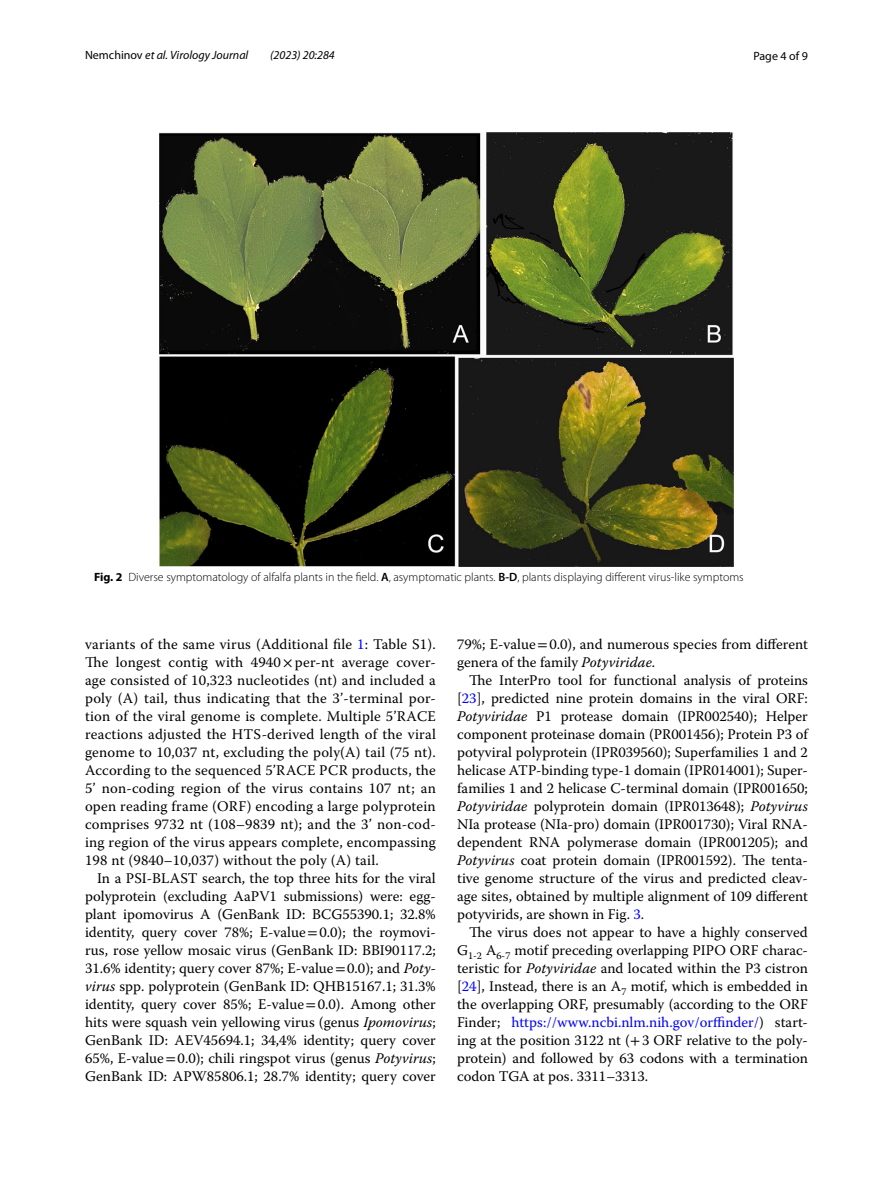
<style>
.page{position:relative;width:893px;height:1187px;background:#fff}
.page>*{position:absolute;margin:0;border:0;box-sizing:border-box;transform-origin:0 0}
.t1{font:14.7px/18px "Warnock Pro";color:#000;text-align:justify}
.t2{font:300 12px "Myriad Pro";color:#000}
.t3{font:italic 12px "Myriad Pro";color:#000}
.t4{font:12px "Myriad Pro";color:#000}
.s1{font-style:normal}
.s2{font-weight:700}
.s3{font-weight:600}
.s4{color:#00f}
.s5{font-family:"STIX"}
.s6{font-style:italic}
</style>
<div class="page">
<img style="left:160px;top:133px;width:573px;height:433px">
<p class="t3" style="left:85px;top:48px;width:165px"><span class="s1">Nemchinov</span> et al. Virology Journal</p>
<p class="t3" style="left:270px;top:48px;width:66px">(2023) 20:284</p>
<p class="t4" style="left:753px;top:48px;width:56px">Page 4 of 9</p>
<p class="t2" style="left:94px;top:571px;width:651px"><span class="s2">Fig. 2</span> Diverse symptomatology of alfalfa plants in the field. <span class="s3">A</span>, asymptomatic plants. <span class="s3">B-D</span>, plants displaying different virus-like symptoms</p>
<p class="t1" style="left:85px;top:635px;width:352px">variants of the same virus (Additional file <span class="s4">1</span>: Table S1).<br>The longest contig with 4940<span class="s5">×</span>per-nt average cover&shy;age consisted of 10,323 nucleotides (nt) and included a poly (A) tail, thus indicating that the 3’-terminal por&shy;tion of the viral genome is complete. Multiple 5’RACE reactions adjusted the HTS-derived length of the viral genome to 10,037 nt, excluding the poly(A) tail (75 nt).<br>According to the sequenced 5’RACE PCR products, the 5’ non-coding region of the virus contains 107 nt; an open reading frame (ORF) encoding a large polyprotein comprises 9732 nt (108–9839 nt); and the 3’ non-cod&shy;ing region of the virus appears complete, encompassing 198 nt (9840–10,037) without the poly (A) tail.</p>
<p class="t1" style="left:85px;top:869px;width:352px;text-indent:12px">In a PSI-BLAST search, the top three hits for the viral polyprotein (excluding AaPV1 submissions) were: egg&shy;plant ipomovirus A (GenBank ID: BCG55390.1; 32.8% identity, query cover 78%; E-value<span class="s5">=</span>0.0); the roymovi&shy;rus, rose yellow mosaic virus (GenBank ID: BBI90117.2; 31.6% identity; query cover 87%; E-value<span class="s5">=</span>0.0); and <span class="s6">Poty&shy;virus</span> spp. polyprotein (GenBank ID: QHB15167.1; 31.3% identity, query cover 85%; E-value<span class="s5">=</span>0.0). Among other hits were squash vein yellowing virus (genus <span class="s6">Ipomovirus</span>; GenBank ID: AEV45694.1; 34,4% identity; query cover 65%, E-value<span class="s5">=</span>0.0); chili ringspot virus (genus <span class="s6">Potyvirus</span>; GenBank ID: APW85806.1; 28.7% identity; query cover</p>
<p class="t1" style="left:457px;top:635px;width:352px">79%; E-value<span class="s5">=</span>0.0), and numerous species from different genera of the family <span class="s6">Potyviridae</span>.</p>
<p class="t1" style="left:457px;top:671px;width:352px;text-indent:12px">The InterPro tool for functional analysis of proteins [<span class="s4">23</span>], predicted nine protein domains in the viral ORF:<br><span class="s6">Potyviridae</span> P1 protease domain (IPR002540); Helper component proteinase domain (PR001456); Protein P3 of potyviral polyprotein (IPR039560); Superfamilies 1 and 2 helicase ATP-binding type-1 domain (IPR014001); Super&shy;families 1 and 2 helicase C-terminal domain (IPR001650; <span class="s6">Potyviridae</span> polyprotein domain (IPR013648); <span class="s6">Potyvirus </span>NIa protease (NIa-pro) domain (IPR001730); Viral RNA&shy;dependent RNA polymerase domain (IPR001205); and <span class="s6">Potyvirus</span> coat protein domain (IPR001592). The tenta&shy;tive genome structure of the virus and predicted cleav&shy;age sites, obtained by multiple alignment of 109 different potyvirids, are shown in Fig. <span class="s4">3</span>.</p>
<p class="t1" style="left:457px;top:923px;width:352px;text-indent:12px">The virus does not appear to have a highly conserved G<sub>1-2</sub> A<sub>6-7</sub> motif preceding overlapping PIPO ORF charac&shy;teristic for <span class="s6">Potyviridae</span> and located within the P3 cistron [<span class="s4">24</span>], Instead, there is an A<sub>7</sub> motif, which is embedded in the overlapping ORF, presumably (according to the ORF Finder; <span class="s4">https://www.ncbi.nlm.nih.gov/orffinder/</span>) start&shy;ing at the position 3122 nt (<span class="s5">+</span>3 ORF relative to the poly&shy;protein) and followed by 63 codons with a termination codon TGA at pos. 3311–3313.</p>
</div>
